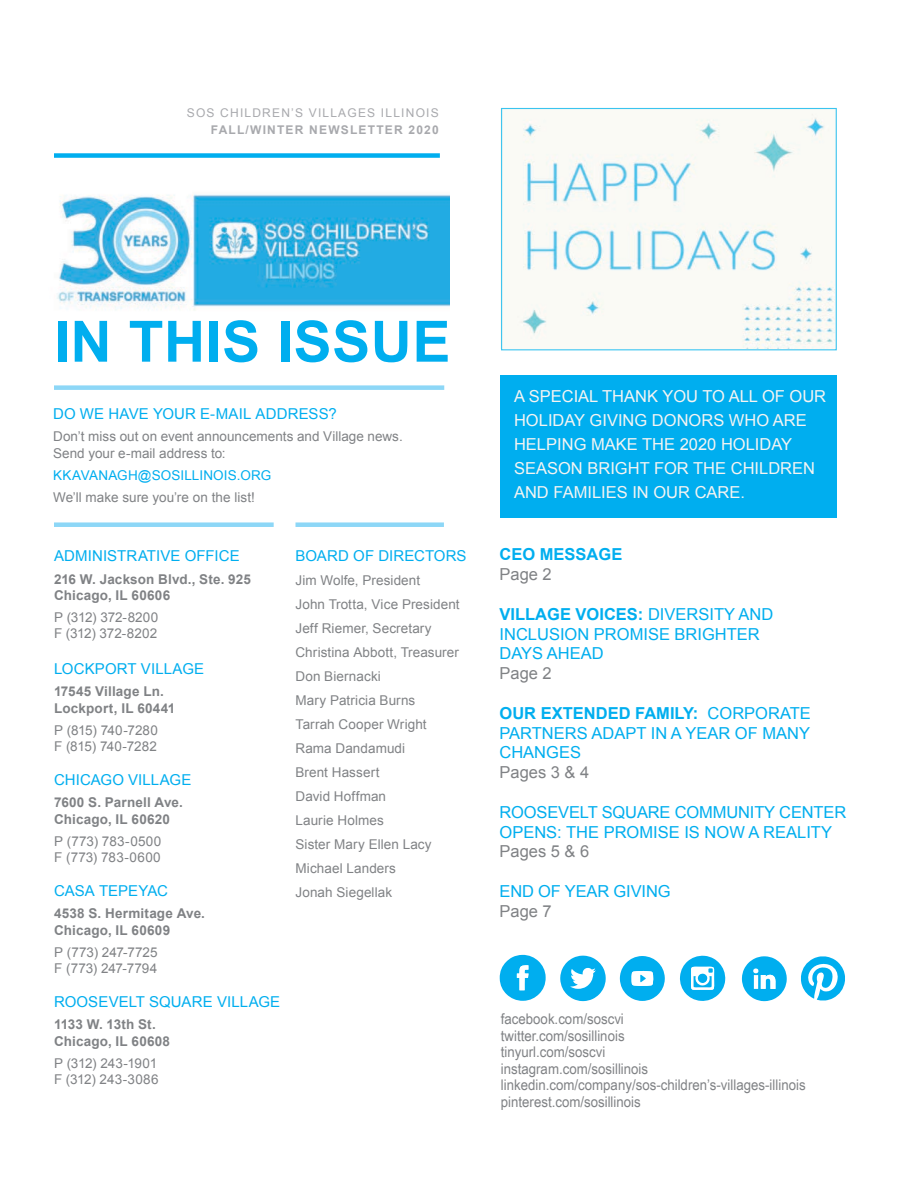
<style>
.page{position:relative;width:918px;height:1188px;background:#fff}
.page>*{position:absolute;margin:0;border:0;box-sizing:border-box;transform-origin:0 0}
.t1{font:700 57px "Arial";letter-spacing:.01em;color:#00aeef}
.t2{font:16.5px/19.8px "Arial";color:#00aeef}
.t3{font:16.5px/24px "Arial";color:#f5f4f3}
.t4{font:16.5px "Arial";color:#808285}
.t5{font:700 16.5px "Arial";color:#00aeef}
.t6{font:15px "Arial";letter-spacing:.005em;color:#00aeef}
.t7{font:14.7px/16.5px "Arial Narrow";color:#808285;scale:1.1 1}
.t8{font:13.5px/24px "Arial";letter-spacing:.005em;color:#808285}
.t9{font:700 13.5px/16.2px "Arial";letter-spacing:.015em;color:#808285}
.t10{font:13.5px "Arial";letter-spacing:.01em;color:#00aeef}
.t11{font:12px "Arial";letter-spacing:.1em;color:#a8a9ad}
.t12{font:700 12px "Arial";letter-spacing:.1em;color:#a8a9ad}
.s1{font-weight:700}
</style>
<div class="page">
<div style="left:54px;top:153px;width:386px;height:5px;background:#00aeef"></div>
<img style="left:57px;top:194px;width:392px;height:116px">
<svg style="left:620px;top:956px;width:45px;height:45px"></svg>
<svg style="left:742px;top:956px;width:45px;height:45px"></svg>
<svg style="left:500px;top:955px;width:46px;height:46px"></svg>
<svg style="left:679px;top:955px;width:47px;height:46px"></svg>
<svg style="left:560px;top:956px;width:46px;height:45px"></svg>
<svg style="left:801px;top:956px;width:44px;height:44px"></svg>
<div style="left:54px;top:385px;width:390px;height:5px;background:#8dd7f7"></div>
<div style="left:54px;top:522px;width:220px;height:5px;background:#8dd7f7"></div>
<div style="left:296px;top:522px;width:148px;height:5px;background:#8dd7f7"></div>
<div style="left:501px;top:375px;width:336px;height:143px;background:#00aeef"></div>
<img style="left:517px;top:113px;width:318px;height:235px">
<div style="left:501px;top:108px;width:336px;height:242px;border:1px solid #3ac4ef"></div>
<p class="t11" style="left:187px;top:105px;width:253px">SOS CHILDREN’S VILLAGES ILLINOIS</p>
<p class="t12" style="left:211px;top:122px;width:229px">FALL/WINTER NEWSLETTER 2020</p>
<h1 class="t1" style="left:54px;top:304px;width:398px">IN THIS ISSUE</h1>
<p class="t6" style="left:53px;top:404px;width:285px">DO WE HAVE YOUR E-MAIL ADDRESS?</p>
<p class="t8" style="left:53px;top:428px;width:351px;line-height:16.5px">Don’t miss out on event announcements and Village news.<br>Send your e-mail address to:</p>
<p class="t10" style="left:53px;top:466px;width:220px">KKAVANAGH@SOSILLINOIS.ORG</p>
<p class="t8" style="left:53px;top:485px;width:203px">We’ll make sure you’re on the list!</p>
<p class="t6" style="left:54px;top:546px;width:187px">ADMINISTRATIVE OFFICE</p>
<p class="t9" style="left:54px;top:571px;width:198px">216 W. Jackson Blvd., Ste. 925<br>Chicago, IL 60606</p>
<p class="t8" style="left:54px;top:609px;width:106px;line-height:16.2px">P (312) 372-8200<br>F (312) 372-8202</p>
<p class="t6" style="left:54px;top:659px;width:152px">LOCKPORT VILLAGE</p>
<p class="t9" style="left:54px;top:684px;width:121px">17545 Village Ln.<br>Lockport, IL 60441</p>
<p class="t8" style="left:54px;top:722px;width:105px;line-height:16.2px">P (815) 740-7280<br>F (815) 740-7282</p>
<p class="t6" style="left:54px;top:770px;width:139px">CHICAGO VILLAGE</p>
<p class="t9" style="left:54px;top:795px;width:129px">7600 S. Parnell Ave.<br>Chicago, IL 60620</p>
<p class="t8" style="left:54px;top:833px;width:109px;line-height:16.2px">P (773) 783-0500<br>F (773) 783-0600</p>
<p class="t6" style="left:54px;top:881px;width:115px">CASA TEPEYAC</p>
<p class="t9" style="left:54px;top:906px;width:152px">4538 S. Hermitage Ave.<br>Chicago, IL 60609</p>
<p class="t8" style="left:54px;top:944px;width:105px;line-height:16.2px">P (773) 247-7725<br>F (773) 247-7794</p>
<p class="t6" style="left:54px;top:992px;width:228px">ROOSEVELT SQUARE VILLAGE</p>
<p class="t9" style="left:54px;top:1017px;width:117px">1133 W. 13th St.<br>Chicago, IL 60608</p>
<p class="t8" style="left:54px;top:1055px;width:106px;line-height:16.2px">P (312) 243-1901<br>F (312) 243-3086</p>
<p class="t6" style="left:296px;top:546px;width:172px">BOARD OF DIRECTORS</p>
<p class="t8" style="left:296px;top:568px;width:166px">Jim Wolfe, President<br>John Trotta, Vice President<br>Jeff Riemer, Secretary<br>Christina Abbott, Treasurer<br>Don Biernacki<br>Mary Patricia Burns<br>Tarrah Cooper Wright<br>Rama Dandamudi<br>Brent Hassert<br>David Hoffman<br>Laurie Holmes<br>Sister Mary Ellen Lacy<br>Michael Landers<br>Jonah Siegellak</p>
<p class="t3" style="left:514px;top:384px;width:314px">A SPECIAL THANK YOU TO ALL OF OUR<br>HOLIDAY GIVING DONORS WHO ARE<br>HELPING MAKE THE 2020 HOLIDAY<br>SEASON BRIGHT FOR THE CHILDREN<br>AND FAMILIES IN OUR CARE.</p>
<p class="t5" style="left:500px;top:544px;width:124px">CEO MESSAGE</p>
<p class="t4" style="left:500px;top:564px;width:54px">Page 2</p>
<p class="t2" style="left:500px;top:604px;width:275px"><span class="s1">VILLAGE VOICES:</span> DIVERSITY AND<br>INCLUSION PROMISE BRIGHTER<br>DAYS AHEAD</p>
<p class="t4" style="left:500px;top:663px;width:54px">Page 2</p>
<p class="t2" style="left:500px;top:703px;width:313px;text-align:justify"><span class="s1">OUR EXTENDED FAMILY:</span> CORPORATE PARTNERS ADAPT IN A YEAR OF MANY CHANGES</p>
<p class="t4" style="left:500px;top:762px;width:91px">Pages 3 &amp; 4</p>
<p class="t2" style="left:500px;top:802px;width:348px">ROOSEVELT SQUARE COMMUNITY CENTER<br>OPENS: THE PROMISE IS NOW A REALITY</p>
<p class="t4" style="left:500px;top:841px;width:91px">Pages 5 &amp; 6</p>
<p class="t2" style="left:500px;top:881px;width:173px">END OF YEAR GIVING</p>
<p class="t4" style="left:500px;top:900px;width:54px">Page 7</p>
<p class="t7" style="left:501px;top:1010px;width:279px">facebook.com/soscvi<br>twitter.com/sosillinois<br>tinyurl.com/soscvi<br>instagram.com/sosillinois linkedin.com/company/sos-children’s-villages-illinois pinterest.com/sosillinois</p>
</div>
